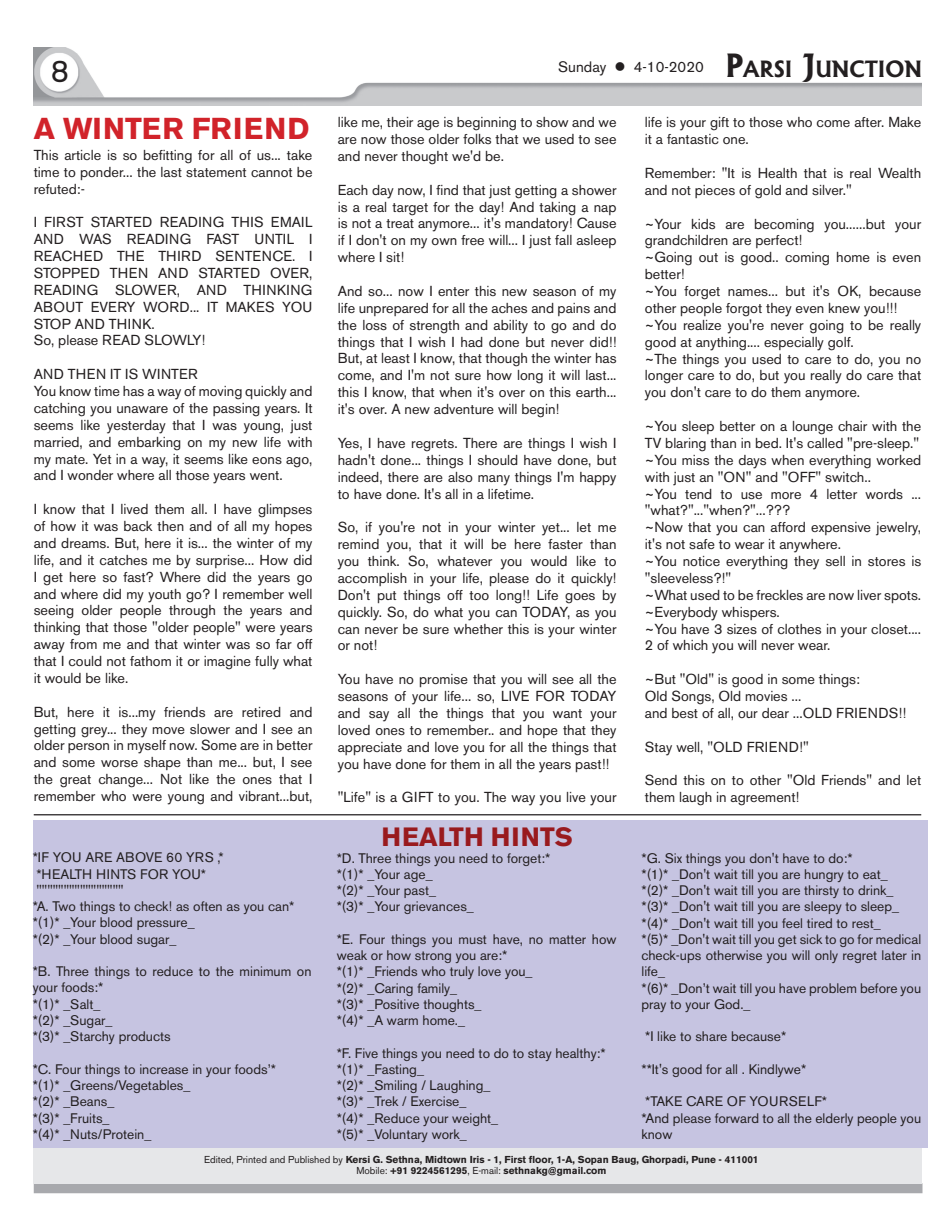
<style>
.page{position:relative;width:945px;height:1215px;background:#fff}
.page>*{position:absolute;margin:0;border:0;box-sizing:border-box;transform-origin:0 0}
.t1{font:31.25px "Akzidenz Grotesk BE";color:#231f20}
.t2{font:700 30px "Akzidenz Grotesk BE";letter-spacing:.04em;color:#d1232a}
.t3{font:700 26.25px "Akzidenz Grotesk BE";color:#991a1e}
.t4{font:15px "Akzidenz Grotesk BE";color:#231f20}
.t5{font:14.38px/16.9px "Akzidenz Grotesk BE";color:#231f20;text-align:justify}
.t6{font:14.38px "Akzidenz Grotesk BE";letter-spacing:.02em;color:#231f20}
.t7{font:13.75px/16.2px "Akzidenz Grotesk BE";color:#231f20}
.t8{font:700 10px/11.2px "Akzidenz Grotesk BE";color:#231f20;text-align:center}
.s1{font-family:"Albertus";font-weight:700;font-size:30.62px}
.s2{font-family:"Albertus";font-weight:700;font-size:21.5px}
.s3{font-weight:400}
</style>
<div class="page">
<img style="left:34px;top:48px;width:887px;height:58px">
<div style="left:34px;top:1183px;width:888px;height:10px;background:#a8a9ad"></div>
<div style="left:33px;top:821px;width:894px;height:327px;background:#c6c4e1"></div>
<div style="left:33px;top:1148px;width:888px;height:35px;background:#e6e7e9"></div>
<hr style="left:34px;top:814px;width:887px;height:1px;background:#231f20">
<h1 class="t1" style="left:51px;top:52px;width:20px">8</h1>
<p class="t4" style="left:558px;top:58px;width:365px">Sunday ● 4-10-2020 <span class="s1">P</span><span class="s2">ARSI</span> <span class="s1">J</span><span class="s2">UNCTION</span></p>
<h2 class="t2" style="left:34px;top:111px;width:277px">A WINTER FRIEND</h2>
<p class="t5" style="left:34px;top:146px;width:280px">This article is so befitting for all of us... take time to ponder... the last statement cannot be refuted:-</p>
<p class="t5" style="left:34px;top:214px;width:280px;text-align:left">I FIRST STARTED READING THIS EMAIL<br>AND WAS READING FAST UNTIL I<br>REACHED THE THIRD SENTENCE. I<br>STOPPED THEN AND STARTED OVER,<br>READING SLOWER, AND THINKING<br>ABOUT EVERY WORD... IT MAKES YOU<br>STOP AND THINK.<br>So, please READ SLOWLY!</p>
<p class="t5" style="left:34px;top:366px;width:280px;text-align:left">AND THEN IT IS WINTER<br>You know time has a way of moving quickly and catching you unaware of the passing years. It seems like yesterday that I was young, just married, and embarking on my new life with my mate. Yet in a way, it seems like eons ago, and I wonder where all those years went.</p>
<p class="t5" style="left:34px;top:501px;width:280px">I know that I lived them all. I have glimpses of how it was back then and of all my hopes and dreams. But, here it is... the winter of my life, and it catches me by surprise... How did I get here so fast? Where did the years go and where did my youth go? I remember well seeing older people through the years and thinking that those "older people" were years away from me and that winter was so far off that I could not fathom it or imagine fully what it would be like.</p>
<p class="t5" style="left:34px;top:703px;width:280px">But, here it is...my friends are retired and getting grey... they move slower and I see an older person in myself now. Some are in better and some worse shape than me... but, I see the great change... Not like the ones that I remember who were young and vibrant...but,</p>
<p class="t7" style="left:33px;top:850px;width:263px">*IF YOU ARE ABOVE 60 YRS ,*<br>*HEALTH HINTS FOR YOU*<br>""""""""""""""""<br>*A. Two things to check! as often as you can* *(1)* _Your blood pressure_<br>*(2)* _Your blood sugar_</p>
<p class="t7" style="left:33px;top:963px;width:280px">*B. Three things to reduce to the minimum on your foods:*<br>*(1)* _Salt_<br>*(2)* _Sugar_<br>*(3)* _Starchy products</p>
<p class="t7" style="left:33px;top:1061px;width:245px">*C. Four things to increase in your foods’* *(1)* _Greens/Vegetables_<br>*(2)* _Beans_<br>*(3)* _Fruits_<br>*(4)* _Nuts/Protein_</p>
<p class="t5" style="left:338px;top:114px;width:280px">like me, their age is beginning to show and we are now those older folks that we used to see and never thought we'd be.</p>
<p class="t5" style="left:338px;top:181px;width:280px">Each day now, I find that just getting a shower is a real target for the day! And taking a nap is not a treat anymore... it's mandatory! Cause if I don't on my own free will... I just fall asleep where I sit!</p>
<p class="t5" style="left:338px;top:283px;width:280px">And so... now I enter this new season of my life unprepared for all the aches and pains and the loss of strength and ability to go and do things that I wish I had done but never did!!<br>But, at least I know, that though the winter has come, and I'm not sure how long it will last... this I know, that when it's over on this earth... it's over. A new adventure will begin!</p>
<p class="t5" style="left:338px;top:434px;width:280px">Yes, I have regrets. There are things I wish I hadn't done... things I should have done, but indeed, there are also many things I'm happy to have done. It's all in a lifetime.</p>
<p class="t5" style="left:338px;top:519px;width:280px">So, if you're not in your winter yet... let me remind you, that it will be here faster than you think. So, whatever you would like to accomplish in your life, please do it quickly!<br>Don't put things off too long!! Life goes by quickly. So, do what you can TODAY, as you can never be sure whether this is your winter or not!</p>
<p class="t5" style="left:338px;top:671px;width:280px">You have no promise that you will see all the seasons of your life... so, LIVE FOR TODAY and say all the things that you want your loved ones to remember.. and hope that they appreciate and love you for all the things that you have done for them in all the years past!!</p>
<p class="t5" style="left:338px;top:789px;width:280px">"Life" is a GIFT to you. The way you live your</p>
<h3 class="t3" style="left:381px;top:822px;width:193px">HEALTH HINTS</h3>
<p class="t7" style="left:337px;top:850px;width:215px">*D. Three things you need to forget:* *(1)* _Your age_<br>*(2)* _Your past_<br>*(3)* _Your grievances_</p>
<p class="t7" style="left:337px;top:931px;width:281px">*E. Four things you must have, no matter how weak or how strong you are:*<br>*(1)* _Friends who truly love you_<br>*(2)* _Caring family_<br>*(3)* _Positive thoughts_<br>*(4)* _A warm home._</p>
<p class="t7" style="left:337px;top:1045px;width:270px">*F. Five things you need to do to stay healthy:* *(1)* _Fasting_<br>*(2)* _Smiling / Laughing_<br>*(3)* _Trek / Exercise_<br>*(4)* _Reduce your weight_<br>*(5)* _Voluntary work_</p>
<p class="t5" style="left:645px;top:114px;width:278px">life is your gift to those who come after. Make it a fantastic one.</p>
<p class="t5" style="left:645px;top:164px;width:278px">Remember: "It is Health that is real Wealth and not pieces of gold and silver."</p>
<p class="t5" style="left:645px;top:215px;width:278px;text-align:left">~Your kids are becoming you......but your grandchildren are perfect!<br>~Going out is good.. coming home is even better!<br>~You forget names... but it's OK, because other people forgot they even knew you!!! ~You realize you're never going to be really good at anything.... especially golf.<br>~The things you used to care to do, you no longer care to do, but you really do care that you don't care to do them anymore.</p>
<p class="t5" style="left:645px;top:418px;width:278px;text-align:left">~You sleep better on a lounge chair with the TV blaring than in bed. It's called "pre-sleep." ~You miss the days when everything worked with just an "ON" and "OFF" switch..<br>~You tend to use more 4 letter words ... "what?"..."when?"...???<br>~Now that you can afford expensive jewelry, it's not safe to wear it anywhere.<br>~You notice everything they sell in stores is "sleeveless?!"<br>~What used to be freckles are now liver spots. ~Everybody whispers.<br>~You have 3 sizes of clothes in your closet....<br>2 of which you will never wear.</p>
<p class="t5" style="left:645px;top:671px;width:263px;text-align:left">~But "Old" is good in some things:<br>Old Songs, Old movies ...<br>and best of all, our dear ...OLD FRIENDS!!</p>
<p class="t6" style="left:645px;top:738px;width:165px">Stay well, "OLD FRIEND!"</p>
<p class="t5" style="left:645px;top:772px;width:278px">Send this on to other "Old Friends" and let them laugh in agreement!</p>
<p class="t7" style="left:642px;top:850px;width:281px">*G. Six things you don't have to do:*<br>*(1)* _Don't wait till you are hungry to eat_<br>*(2)* _Don't wait till you are thirsty to drink_ *(3)* _Don't wait till you are sleepy to sleep_ *(4)* _Don't wait till you feel tired to rest_<br>*(5)* _Don't wait till you get sick to go for medical check-ups otherwise you will only regret later in life_<br>*(6)* _Don’t wait till you have problem before you pray to your God._</p>
<p class="t7" style="left:645px;top:1028px;width:142px">*I like to share because*</p>
<p class="t7" style="left:642px;top:1061px;width:166px">**It's good for all . Kindlywe*</p>
<p class="t7" style="left:642px;top:1093px;width:281px">*TAKE CARE OF YOURSELF*<br>*And please forward to all the elderly people you know</p>
<p class="t8" style="left:204px;top:1154px;width:556px"><span class="s3">Edited, Printed and Published by</span> Kersi G. Sethna, Midtown Iris - 1, First floor, 1-A, Sopan Baug, Ghorpadi, Pune - 411001<br><span class="s3">Mobile:</span> +91 9224561295<span class="s3">, E-mail:</span> sethnakg@gmail.com</p>
</div>
